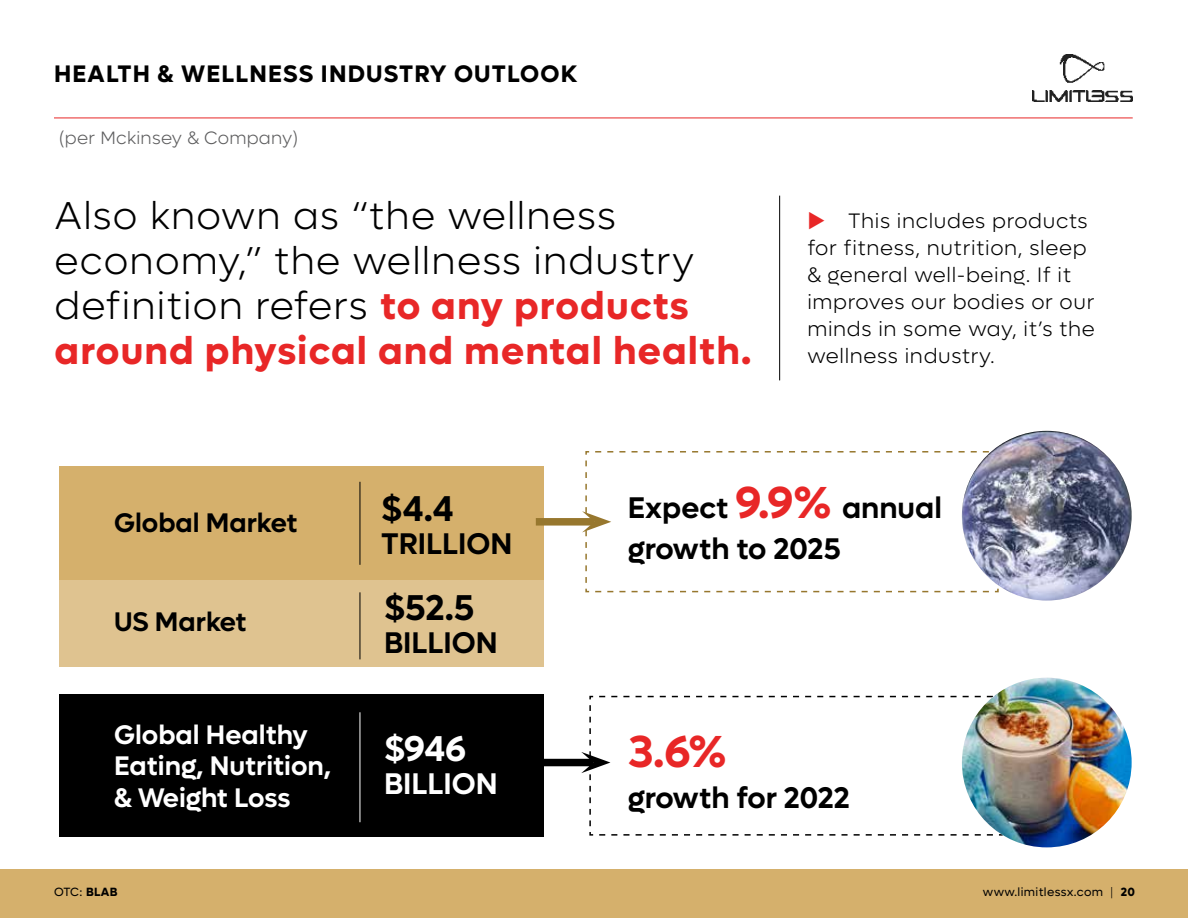
<style>
.page{position:relative;width:1188px;height:918px;background:#fff}
.page>*{position:absolute;margin:0;border:0;box-sizing:border-box;transform-origin:0 0}
.t1{font:600 45px "Lufga";color:#e82727}
.t2{font:300 39px/45px "Lufga";letter-spacing:.03em;color:#000}
.t3{font:600 36px "Lufga";color:#000}
.t4{font:600 36px "Lufga";color:#fff}
.t5{font:600 30px/40.5px "Lufga";color:#000}
.t6{font:600 30px "Lufga";color:#fff}
.t7{font:600 27px/31.5px "Lufga";color:#fff}
.t8{font:600 27px "Lufga";color:#000}
.t9{font:700 24px "Lufga";letter-spacing:.05em;color:#000}
.t10{font:300 21px/27px "Lufga";letter-spacing:.03em;color:#000}
.t11{font:300 18px "Lufga";letter-spacing:.015em;color:#5c5c5d}
.t12{font:12px "Lufga";letter-spacing:.03em;color:#000}
.s1{font-weight:700;color:#e82727}
.s2{color:#e82727}
.s3{font-size:45px;color:#e82727}
.s4{font-weight:700}
.s5{font-weight:300}
</style>
<div class="page">
<div style="left:0;top:869px;width:1188px;height:49px;background:#d5b06c"></div>
<img style="left:1032px;top:54px;width:101px;height:47px">
<hr style="left:54px;top:118px;width:1079px;height:1px;background:#e82727">
<div style="left:59px;top:466px;width:485px;height:111px;background:#d5b06c"></div>
<div style="left:59px;top:577px;width:485px;height:90px;background:#dfc390"></div>
<div style="left:59px;top:694px;width:485px;height:143px;background:#000"></div>
<div style="left:542px;top:759px;width:51px;height:7px;background:#000"></div>
<svg style="left:581px;top:696px;width:422px;height:140px"></svg>
<div style="left:536px;top:518px;width:58px;height:8px;background:#97772e"></div>
<svg style="left:582px;top:451px;width:417px;height:141px"></svg>
<hr style="left:779px;top:196px;width:1px;height:184px;background:#000">
<img style="left:962px;top:431px;width:170px;height:170px;border-radius:85px">
<img style="left:962px;top:678px;width:170px;height:169px;border-radius:85px">
<hr style="left:360px;top:482px;width:1px;height:83px;background:#000">
<hr style="left:360px;top:592px;width:1px;height:67px;background:#000">
<hr style="left:360px;top:712px;width:1px;height:110px;background:#fff">
<p class="t9" style="left:54px;top:59px;width:524px">HEALTH &amp; WELLNESS INDUSTRY OUTLOOK</p>
<p class="t11" style="left:59px;top:128px;width:241px">(per Mckinsey &amp; Company)</p>
<h2 class="t2" style="left:54px;top:193px;width:698px">Also known as “the wellness economy,” the wellness industry definition refers <span class="s1">to any products around physical and mental health.</span></h2>
<p class="t10" style="left:807px;top:207px;width:289px"><span class="s2">◆</span> This includes products for fitness, nutrition, sleep &amp; general well-being. If it improves our bodies or our minds in some way, it’s the wellness industry.</p>
<p class="t8" style="left:114px;top:507px;width:185px">Global Market</p>
<p class="t8" style="left:114px;top:606px;width:134px">US Market</p>
<h3 class="t3" style="left:381px;top:488px;width:74px">$4.4</h3>
<h3 class="t5" style="left:381px;top:524px;width:133px">TRILLION</h3>
<h3 class="t3" style="left:384px;top:587px;width:92px">$52.5</h3>
<h3 class="t5" style="left:384px;top:623px;width:115px">BILLION</h3>
<p class="t7" style="left:114px;top:719px;width:218px">Global Healthy<br>Eating, Nutrition, &amp; Weight Loss</p>
<h3 class="t4" style="left:384px;top:727px;width:83px">$946</h3>
<h3 class="t6" style="left:384px;top:765px;width:115px">BILLION</h3>
<h3 class="t5" style="left:628px;top:488px;width:316px">Expect <span class="s3">9.9%</span> annual growth to 2025</h3>
<h1 class="t1" style="left:628px;top:725px;width:101px">3.6%</h1>
<h3 class="t5" style="left:628px;top:777px;width:224px">growth for 2022</h3>
<p class="t12" style="left:54px;top:885px;width:65px">OTC: <span class="s4">BLAB</span></p>
<p class="t12" style="left:983px;top:885px;width:154px">www.limitlessx.com <span class="s5">|</span> <span class="s4">20</span></p>
</div>
